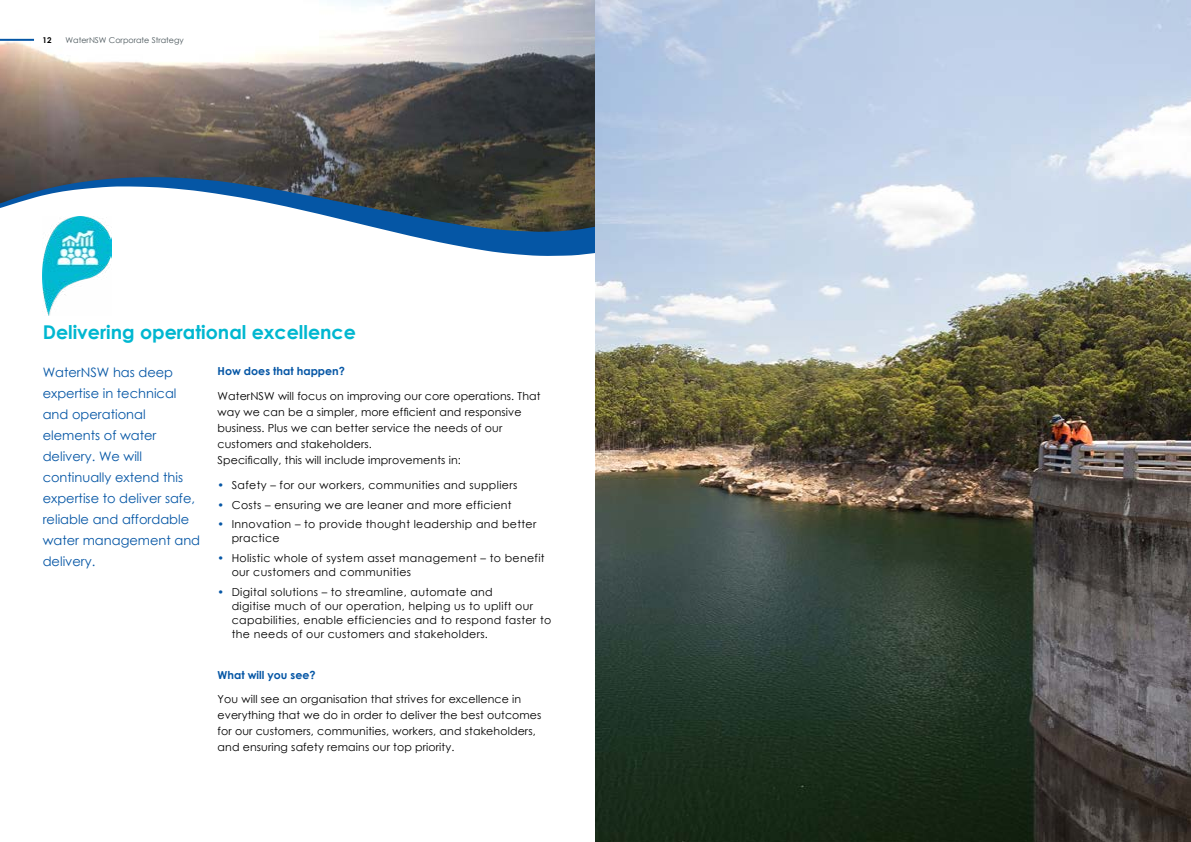
<style>
.page{position:relative;width:1191px;height:842px;background:#fff}
.page>*{position:absolute;margin:0;border:0;box-sizing:border-box;transform-origin:0 0}
.t1{font:700 19px "Century Gothic";color:#00b7d0}
.t2{font:13px/21px "Century Gothic";color:#0556a5}
.t3{font:11px/16px "Century Gothic";letter-spacing:.01em;color:#000}
.t4{font:11px/14px "Century Gothic";letter-spacing:.03em;color:#000}
.t5{font:700 11px "Century Gothic";color:#0556a5}
.t6{font:8px "Century Gothic";color:#4a565b}
.t7{font:700 8px "Century Gothic";color:#000}
.s1{font-weight:700;color:#0556a5}
</style>
<div class="page">
<img style="left:0;top:0;width:596px;height:177px">
<svg style="left:0;top:177px;width:596px;height:79px"></svg>
<img style="left:596px;top:0;width:595px;height:842px">
<img style="left:43px;top:216px;width:68px;height:99px">
<hr style="left:0;top:39px;width:34px;height:2px;background:#0556a5">
<p class="t7" style="left:43px;top:34px;width:10px">12</p>
<p class="t6" style="left:66px;top:34px;width:120px">WaterNSW Corporate Strategy</p>
<h1 class="t1" style="left:43px;top:318px;width:315px">Delivering operational excellence</h1>
<p class="t5" style="left:217px;top:363px;width:129px">How does that happen?</p>
<p class="t3" style="left:217px;top:388px;width:324px">WaterNSW will focus on improving our core operations. That way we can be a simpler, more efficient and responsive business. Plus we can better service the needs of our customers and stakeholders.<br>Specifically, this will include improvements in:</p>
<p class="t4" style="left:217px;top:478px;width:301px"><span class="s1">•</span> Safety – for our workers, communities and suppliers</p>
<p class="t4" style="left:217px;top:498px;width:295px"><span class="s1">•</span> Costs – ensuring we are leaner and more efficient</p>
<p class="t4" style="left:232px;top:517px;width:306px;text-indent:-14px"><span class="s1">•</span> Innovation – to provide thought leadership and better practice</p>
<p class="t4" style="left:232px;top:551px;width:314px;text-indent:-14px"><span class="s1">•</span> Holistic whole of system asset management – to benefit our customers and communities</p>
<p class="t4" style="left:232px;top:585px;width:321px;text-indent:-14px"><span class="s1">•</span> Digital solutions – to streamline, automate and<br>digitise much of our operation, helping us to uplift our capabilities, enable efficiencies and to respond faster to the needs of our customers and stakeholders.</p>
<p class="t5" style="left:217px;top:666px;width:100px">What will you see?</p>
<p class="t3" style="left:217px;top:691px;width:325px">You will see an organisation that strives for excellence in everything that we do in order to deliver the best outcomes for our customers, communities, workers, and stakeholders, and ensuring safety remains our top priority.</p>
<p class="t2" style="left:43px;top:361px;width:159px">WaterNSW has deep expertise in technical and operational elements of water delivery. We will continually extend this expertise to deliver safe, reliable and affordable water management and delivery.</p>
</div>
